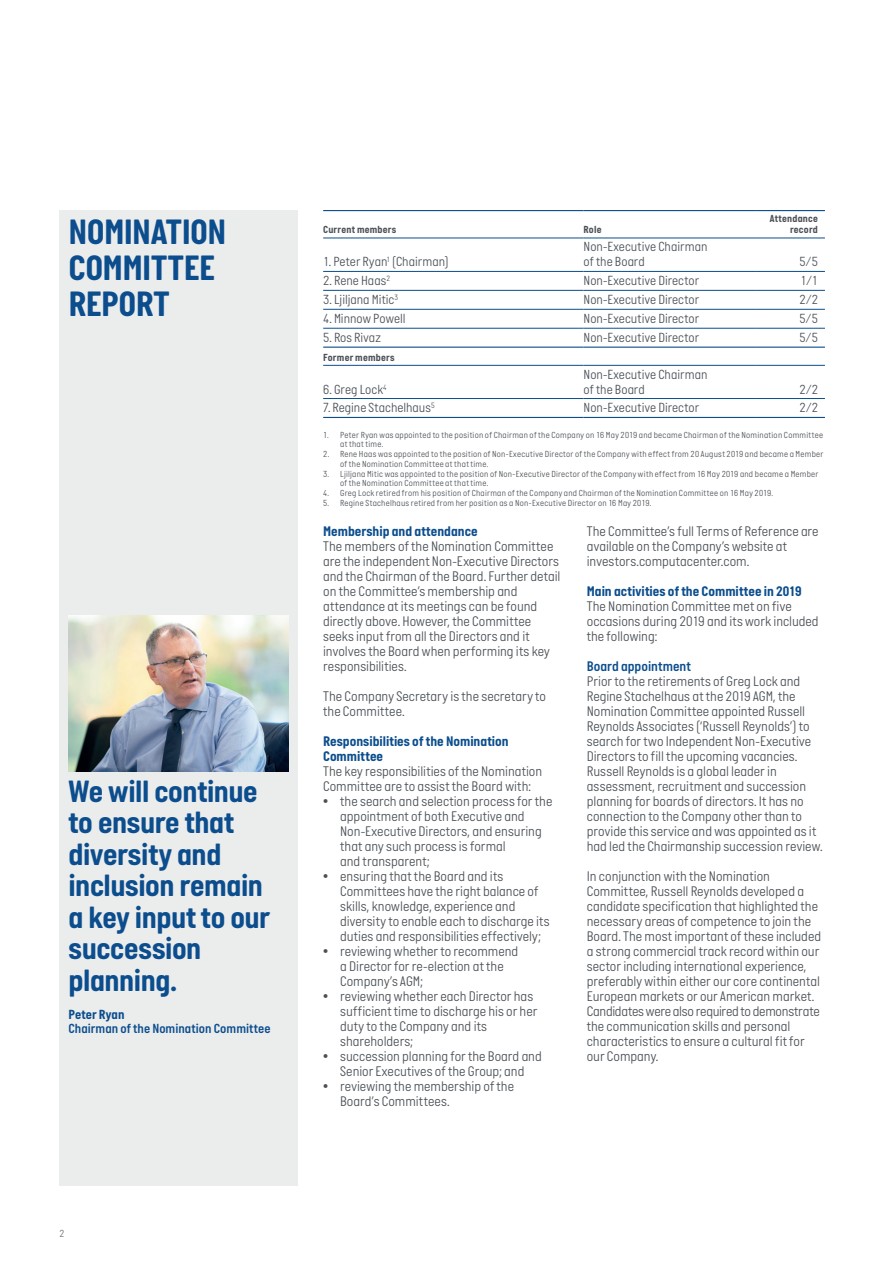
<style>
.page{position:relative;width:893px;height:1263px;background:#fff}
.page>*{position:absolute;margin:0;border:0;box-sizing:border-box;transform-origin:0 0}
.t1{font:700 36px/36px "Italian Plate No One";letter-spacing:-.01em;color:#0b4d8d}
.t2{font:700 31.5px/31.5px "Italian Plate No One";letter-spacing:-.015em;color:#0b4d8d}
.t3{font:300 14.25px/15px "Italian Plate No One";color:#4b5157}
.t4{font:700 14.25px/15px "Italian Plate No One";color:#0b4d8d}
.t5{font:14.25px "Italian Plate No One D Bd";color:#0b4d8d}
.t6{font:300 13.5px/15px "Italian Plate No One";letter-spacing:.005em;color:#4b5157}
.t7{font:13.5px "Italian Plate No One D Bd";color:#0b4d8d}
.t8{font:700 13.5px "Italian Plate No One";letter-spacing:.01em;color:#0b4d8d}
.t9{font:700 10.5px/11.2px "Italian Plate No One";letter-spacing:.02em;color:#4b5157;text-align:right}
.t10{font:300 10.5px "Italian Plate No One";color:#6d6f74}
.t11{font:300 9px/9.8px "Italian Plate No One";letter-spacing:.03em;color:#4b5157}
</style>
<div class="page">
<div style="left:60px;top:210px;width:238px;height:975px;background:#ebecec"></div>
<hr style="left:323px;top:210px;width:261px;height:1px;background:#0b4d8d">
<hr style="left:584px;top:210px;width:173px;height:1px;background:#0b4d8d">
<hr style="left:323px;top:238px;width:261px;height:1px;background:#0b4d8d">
<hr style="left:584px;top:238px;width:173px;height:1px;background:#0b4d8d">
<hr style="left:323px;top:365px;width:261px;height:1px;background:#0b4d8d">
<hr style="left:584px;top:365px;width:173px;height:1px;background:#0b4d8d">
<hr style="left:757px;top:365px;width:68px;height:1px;background:#0b4d8d">
<hr style="left:323px;top:398px;width:261px;height:1px;background:#0b4d8d">
<hr style="left:584px;top:398px;width:173px;height:1px;background:#0b4d8d">
<hr style="left:757px;top:398px;width:68px;height:1px;background:#0b4d8d">
<hr style="left:757px;top:210px;width:68px;height:1px;background:#0b4d8d">
<hr style="left:323px;top:347px;width:261px;height:1px;background:#0b4d8d">
<hr style="left:584px;top:347px;width:173px;height:1px;background:#0b4d8d">
<hr style="left:757px;top:347px;width:68px;height:1px;background:#0b4d8d">
<hr style="left:323px;top:417px;width:261px;height:1px;background:#0b4d8d">
<hr style="left:584px;top:417px;width:173px;height:1px;background:#0b4d8d">
<hr style="left:757px;top:417px;width:68px;height:1px;background:#0b4d8d">
<hr style="left:757px;top:238px;width:68px;height:1px;background:#0b4d8d">
<hr style="left:323px;top:271px;width:261px;height:1px;background:#0b4d8d">
<hr style="left:584px;top:271px;width:173px;height:1px;background:#0b4d8d">
<hr style="left:757px;top:271px;width:68px;height:1px;background:#0b4d8d">
<hr style="left:323px;top:290px;width:261px;height:1px;background:#0b4d8d">
<hr style="left:584px;top:290px;width:173px;height:1px;background:#0b4d8d">
<hr style="left:757px;top:290px;width:68px;height:1px;background:#0b4d8d">
<hr style="left:323px;top:309px;width:261px;height:1px;background:#0b4d8d">
<hr style="left:584px;top:309px;width:173px;height:1px;background:#0b4d8d">
<hr style="left:757px;top:309px;width:68px;height:1px;background:#0b4d8d">
<hr style="left:323px;top:328px;width:261px;height:1px;background:#0b4d8d">
<hr style="left:584px;top:328px;width:173px;height:1px;background:#0b4d8d">
<hr style="left:757px;top:328px;width:68px;height:1px;background:#0b4d8d">
<img style="left:69px;top:615px;width:220px;height:156px">
<h1 class="t1" style="left:69px;top:213px;width:159px">NOMINATION<br>COMMITTEE<br>REPORT</h1>
<h2 class="t2" style="left:69px;top:775px;width:203px">We will continue to ensure that diversity and inclusion remain a key input to our succession planning.</h2>
<p class="t8" style="left:69px;top:1007px;width:58px">Peter Ryan</p>
<p class="t7" style="left:69px;top:1021px;width:204px">Chairman of the Nomination Committee</p>
<p class="t10" style="left:60px;top:1228px;width:6px">2</p>
<p class="t9" style="left:323px;top:224px;width:75px">Current members</p>
<p class="t9" style="left:584px;top:224px;width:19px">Role</p>
<p class="t9" style="left:770px;top:213px;width:50px">Attendance record</p>
<p class="t6" style="left:323px;top:255px;width:127px">1. Peter Ryan<sup>1</sup> (Chairman)</p>
<p class="t6" style="left:584px;top:240px;width:125px">Non-Executive Chairman of the Board</p>
<p class="t6" style="left:799px;top:255px;width:20px">5/5</p>
<p class="t6" style="left:323px;top:274px;width:68px">2. Rene Haas<sup>2</sup></p>
<p class="t6" style="left:584px;top:274px;width:117px">Non-Executive Director</p>
<p class="t6" style="left:800px;top:274px;width:19px">1/1</p>
<p class="t6" style="left:323px;top:293px;width:77px">3. Ljiljana Mitic<sup>3</sup></p>
<p class="t6" style="left:584px;top:293px;width:117px">Non-Executive Director</p>
<p class="t6" style="left:799px;top:293px;width:20px">2/2</p>
<p class="t6" style="left:323px;top:311px;width:84px">4. Minnow Powell</p>
<p class="t6" style="left:584px;top:311px;width:117px">Non-Executive Director</p>
<p class="t6" style="left:799px;top:311px;width:20px">5/5</p>
<p class="t6" style="left:323px;top:330px;width:59px">5. Ros Rivaz</p>
<p class="t6" style="left:584px;top:330px;width:117px">Non-Executive Director</p>
<p class="t6" style="left:799px;top:330px;width:20px">5/5</p>
<p class="t9" style="left:323px;top:352px;width:73px">Former members</p>
<p class="t6" style="left:323px;top:383px;width:65px">6. Greg Lock<sup>4</sup></p>
<p class="t6" style="left:584px;top:368px;width:125px">Non-Executive Chairman of the Board</p>
<p class="t6" style="left:799px;top:383px;width:20px">2/2</p>
<p class="t6" style="left:323px;top:401px;width:113px">7. Regine Stachelhaus<sup>5</sup></p>
<p class="t6" style="left:584px;top:401px;width:117px">Non-Executive Director</p>
<p class="t6" style="left:799px;top:401px;width:20px">2/2</p>
<p class="t11" style="left:340px;top:430px;width:484px;text-indent:-17px">1. Peter Ryan was appointed to the position of Chairman of the Company on 16 May 2019 and became Chairman of the Nomination Committee at that time.</p>
<p class="t11" style="left:340px;top:449px;width:485px;text-indent:-17px">2. Rene Haas was appointed to the position of Non-Executive Director of the Company with effect from 20 August 2019 and became a Member of the Nomination Committee at that time.</p>
<p class="t11" style="left:340px;top:469px;width:480px;text-indent:-17px">3. Ljiljana Mitic was appointed to the position of Non-Executive Director of the Company with effect from 16 May 2019 and became a Member of the Nomination Committee at that time.</p>
<p class="t11" style="left:323px;top:488px;width:451px">4. Greg Lock retired from his position of Chairman of the Company and Chairman of the Nomination Committee on 16 May 2019.</p>
<p class="t11" style="left:323px;top:498px;width:330px">5. Regine Stachelhaus retired from her position as a Non-Executive Director on 16 May 2019.</p>
<p class="t4" style="left:323px;top:523px;width:156px">Membership and attendance</p>
<p class="t3" style="left:323px;top:539px;width:239px">The members of the Nomination Committee are the independent Non-Executive Directors and the Chairman of the Board. Further detail on the Committee’s membership and attendance at its meetings can be found directly above. However, the Committee seeks input from all the Directors and it involves the Board when performing its key responsibilities.</p>
<p class="t3" style="left:323px;top:689px;width:224px">The Company Secretary is the secretary to the Committee.</p>
<p class="t4" style="left:323px;top:733px;width:187px">Responsibilities of the Nomination<br>Committee</p>
<p class="t3" style="left:323px;top:764px;width:221px">The key responsibilities of the Nomination<br>Committee are to assist the Board with:</p>
<p class="t3" style="left:340px;top:794px;width:214px;text-indent:-17px">• the search and selection process for the appointment of both Executive and<br>Non-Executive Directors, and ensuring that any such process is formal<br>and transparent;</p>
<p class="t3" style="left:340px;top:869px;width:211px;text-indent:-17px">• ensuring that the Board and its Committees have the right balance of skills, knowledge, experience and diversity to enable each to discharge its duties and responsibilities effectively;</p>
<p class="t3" style="left:340px;top:944px;width:180px;text-indent:-17px">• reviewing whether to recommend a Director for re-election at the<br>Company’s AGM;</p>
<p class="t3" style="left:340px;top:989px;width:199px;text-indent:-17px">• reviewing whether each Director has sufficient time to discharge his or her duty to the Company and its shareholders;</p>
<p class="t3" style="left:323px;top:1049px;width:220px;text-align:center">• succession planning for the Board and<br>Senior Executives of the Group; and</p>
<p class="t3" style="left:340px;top:1079px;width:175px;text-indent:-17px">• reviewing the membership of the<br>Board’s Committees.</p>
<p class="t3" style="left:587px;top:524px;width:233px">The Committee’s full Terms of Reference are available on the Company’s website at investors.computacenter.com.</p>
<p class="t4" style="left:587px;top:583px;width:216px">Main activities of the Committee in 2019</p>
<p class="t3" style="left:587px;top:599px;width:233px">The Nomination Committee met on five occasions during 2019 and its work included the following:</p>
<p class="t5" style="left:587px;top:658px;width:106px">Board appointment</p>
<p class="t3" style="left:587px;top:674px;width:237px">Prior to the retirements of Greg Lock and Regine Stachelhaus at the 2019 AGM, the Nomination Committee appointed Russell Reynolds Associates (‘Russell Reynolds’) to search for two Independent Non-Executive Directors to fill the upcoming vacancies.<br>Russell Reynolds is a global leader in assessment, recruitment and succession planning for boards of directors. It has no connection to the Company other than to provide this service and was appointed as it had led the Chairmanship succession review.</p>
<p class="t3" style="left:587px;top:869px;width:236px">In conjunction with the Nomination Committee, Russell Reynolds developed a candidate specification that highlighted the necessary areas of competence to join the Board. The most important of these included a strong commercial track record within our sector including international experience, preferably within either our core continental European markets or our American market.<br>Candidates were also required to demonstrate the communication skills and personal characteristics to ensure a cultural fit for our Company.</p>
</div>
